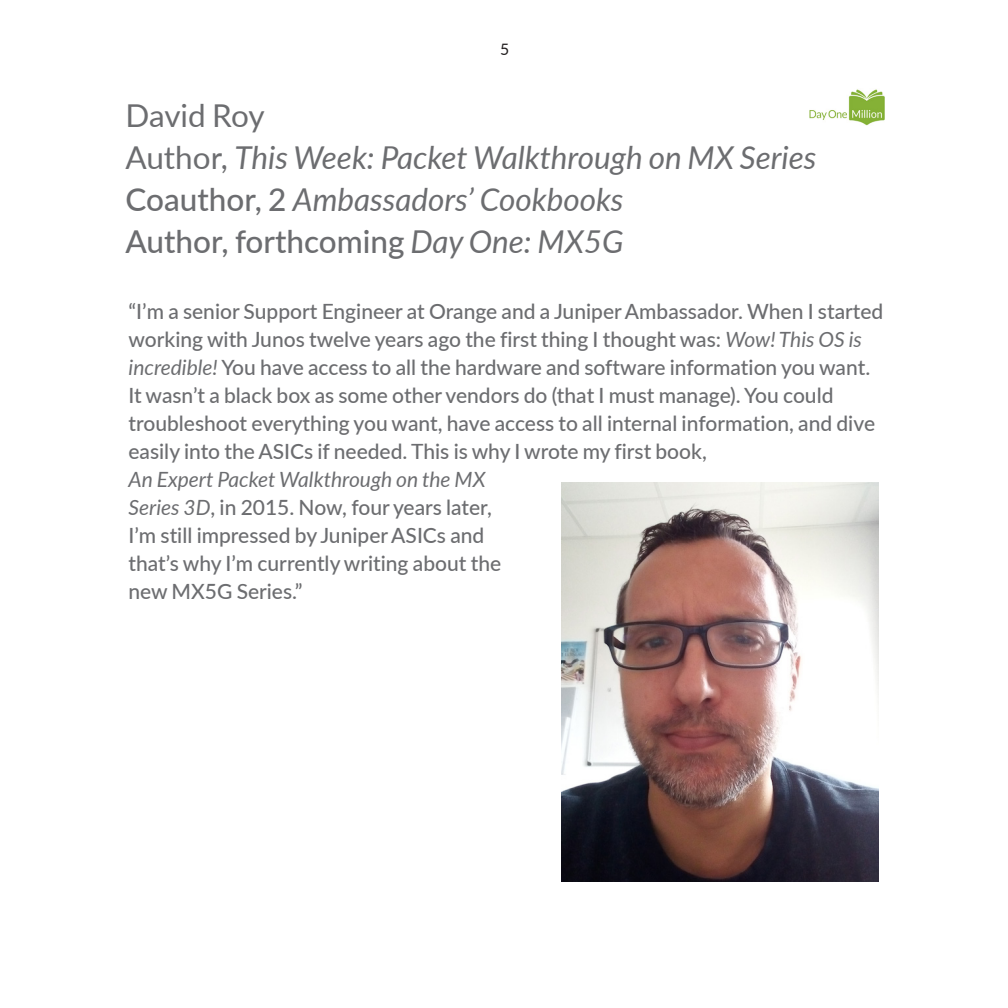
<style>
.page{position:relative;width:1008px;height:1008px;background:#fff}
.page>*{position:absolute;margin:0;border:0;box-sizing:border-box;transform-origin:0 0}
.t1{font:italic 31.5px/42px "Lato";color:#6c6d70}
.t2{font:500 21px/28px "Lato";color:#6c6d70}
.t3{font:15.75px "Lato";color:#231f20}
.s1{font-style:normal}
.s2{font-weight:500;font-style:normal}
.s3{font-weight:400;font-style:italic}
</style>
<div class="page">
<img style="left:809px;top:89px;width:76px;height:37px">
<img style="left:561px;top:483px;width:318px;height:399px">
<p class="t3" style="left:500px;top:38px;width:11px">5</p>
<h1 class="t1" style="left:126px;top:93px;width:693px"><span class="s1">David Roy<br>Author,</span> This Week: Packet Walkthrough on MX Series<br><span class="s2">Coauthor, 2</span> Ambassadors’ Cookbooks<br><span class="s2">Author, forthcoming</span> Day One: MX5G</h1>
<p class="t2" style="left:129px;top:297px;width:756px">“I’m a senior Support Engineer at Orange and a Juniper Ambassador. When I started working with Junos twelve years ago the first thing I thought was: <span class="s3">Wow! This OS is incredible!</span> You have access to all the hardware and software information you want.<br>It wasn’t a black box as some other vendors do (that I must manage). You could troubleshoot everything you want, have access to all internal information, and dive easily into the ASICs if needed. This is why I wrote my first book,</p>
<p class="t2" style="left:129px;top:465px;width:374px"><span class="s3">An Expert Packet Walkthrough on the MX Series 3D</span>, in 2015. Now, four years later, I’m still impressed by Juniper ASICs and that’s why I’m currently writing about the new MX5G Series.”</p>
</div>
